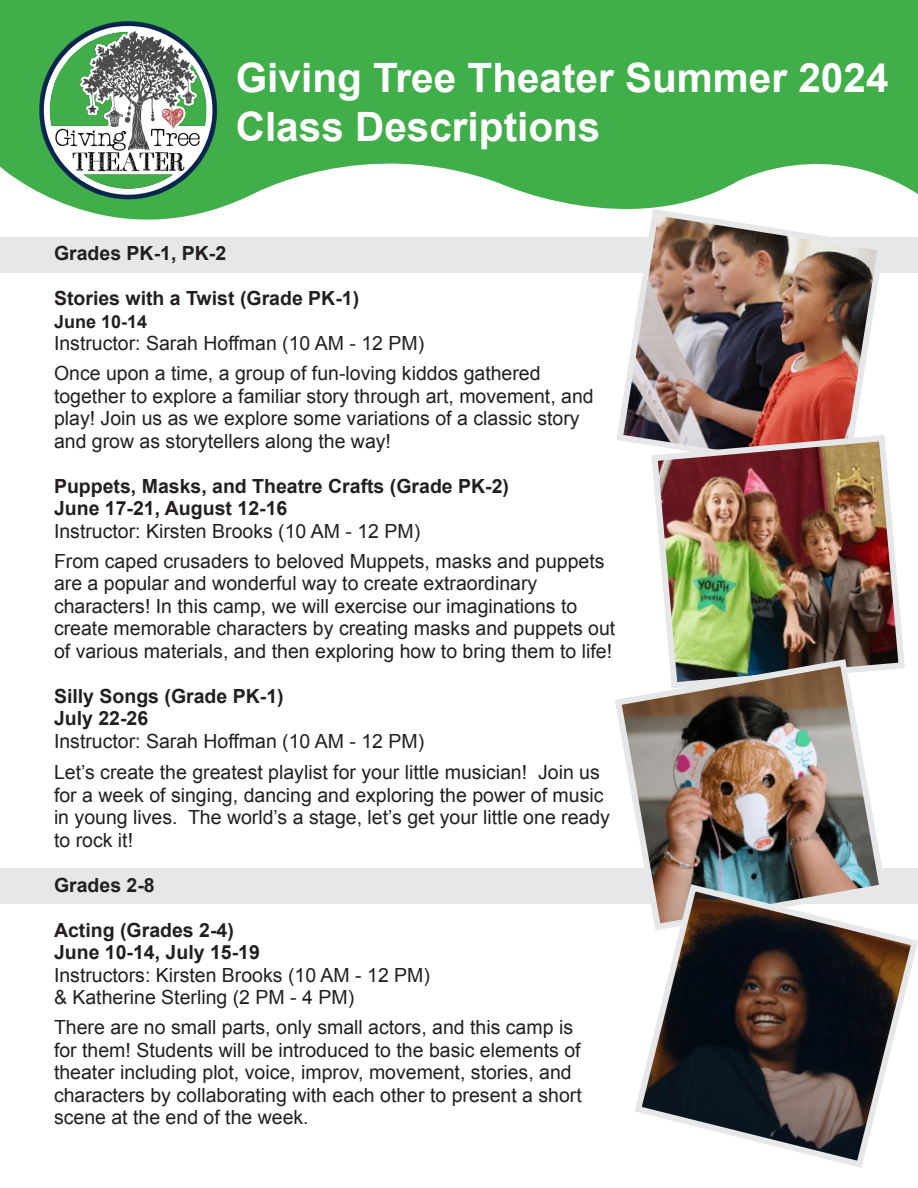
<style>
.page{position:relative;width:918px;height:1188px;background:#fff}
.page>*{position:absolute;margin:0;border:0;box-sizing:border-box;transform-origin:0 0}
.t1{font:700 40.5px/48.6px "Arial";color:#fff}
.t2{font:19.5px/22.5px "Arial";color:#231f20}
.t3{font:700 19.5px/22.5px "Arial";color:#231f20}
.t4{font:700 18px "Arial";color:#231f20}
</style>
<div class="page">
<div style="left:0;top:868px;width:918px;height:36px;background:#e6e7e9"></div>
<div style="left:0;top:237px;width:918px;height:36px;background:#e6e7e9"></div>
<svg style="left:0;top:0;width:918px;height:220px;fill:#40ae49"></svg>
<img style="left:27px;top:13px;width:202px;height:196px">
<img style="left:613px;top:205px;width:275px;height:240px">
<img style="left:648px;top:432px;width:257px;height:238px">
<img style="left:615px;top:656px;width:274px;height:225px">
<svg style="left:635px;top:881px;width:283px;height:287px"></svg>
<h1 class="t1" style="left:236px;top:54px;width:654px">Giving Tree Theater Summer 2024<br>Class Descriptions</h1>
<p class="t3" style="left:54px;top:242px;width:174px">Grades PK-1, PK-2</p>
<p class="t3" style="left:54px;top:287px;width:307px">Stories with a Twist (Grade PK-1)</p>
<p class="t4" style="left:54px;top:311px;width:95px">June 10-14</p>
<p class="t2" style="left:54px;top:328px;width:488px;line-height:30px">Instructor: Sarah Hoffman (10 AM - 12 PM)<br>Once upon a time, a group of fun-loving kiddos gathered</p>
<p class="t2" style="left:54px;top:385px;width:541px">together to explore a familiar story through art, movement, and play! Join us as we explore some variations of a classic story and grow as storytellers along the way!</p>
<p class="t3" style="left:54px;top:475px;width:457px">Puppets, Masks, and Theatre Crafts (Grade PK-2)<br>June 17-21, August 12-16</p>
<p class="t2" style="left:54px;top:516px;width:552px;line-height:30px">Instructor: Kirsten Brooks (10 AM - 12 PM)<br>From caped crusaders to beloved Muppets, masks and puppets</p>
<p class="t2" style="left:54px;top:572px;width:563px">are a popular and wonderful way to create extraordinary characters! In this camp, we will exercise our imaginations to create memorable characters by creating masks and puppets out of various materials, and then exploring how to bring them to life!</p>
<p class="t3" style="left:54px;top:685px;width:231px">Silly Songs (Grade PK-1)<br>July 22-26</p>
<p class="t2" style="left:54px;top:725px;width:547px;line-height:31.5px">Instructor: Sarah Hoffman (10 AM - 12 PM)<br>Let’s create the greatest playlist for your little musician! Join us</p>
<p class="t2" style="left:54px;top:784px;width:558px">for a week of singing, dancing and exploring the power of music in young lives. The world’s a stage, let’s get your little one ready to rock it!</p>
<p class="t3" style="left:54px;top:874px;width:102px">Grades 2-8</p>
<p class="t3" style="left:54px;top:919px;width:207px">Acting (Grades 2-4)<br>June 10-14, July 15-19</p>
<p class="t2" style="left:54px;top:964px;width:378px">Instructors: Kirsten Brooks (10 AM - 12 PM) &amp; Katherine Sterling (2 PM - 4 PM)</p>
<p class="t2" style="left:54px;top:1016px;width:529px">There are no small parts, only small actors, and this camp is for them! Students will be introduced to the basic elements of theater including plot, voice, improv, movement, stories, and characters by collaborating with each other to present a short scene at the end of the week.</p>
</div>
